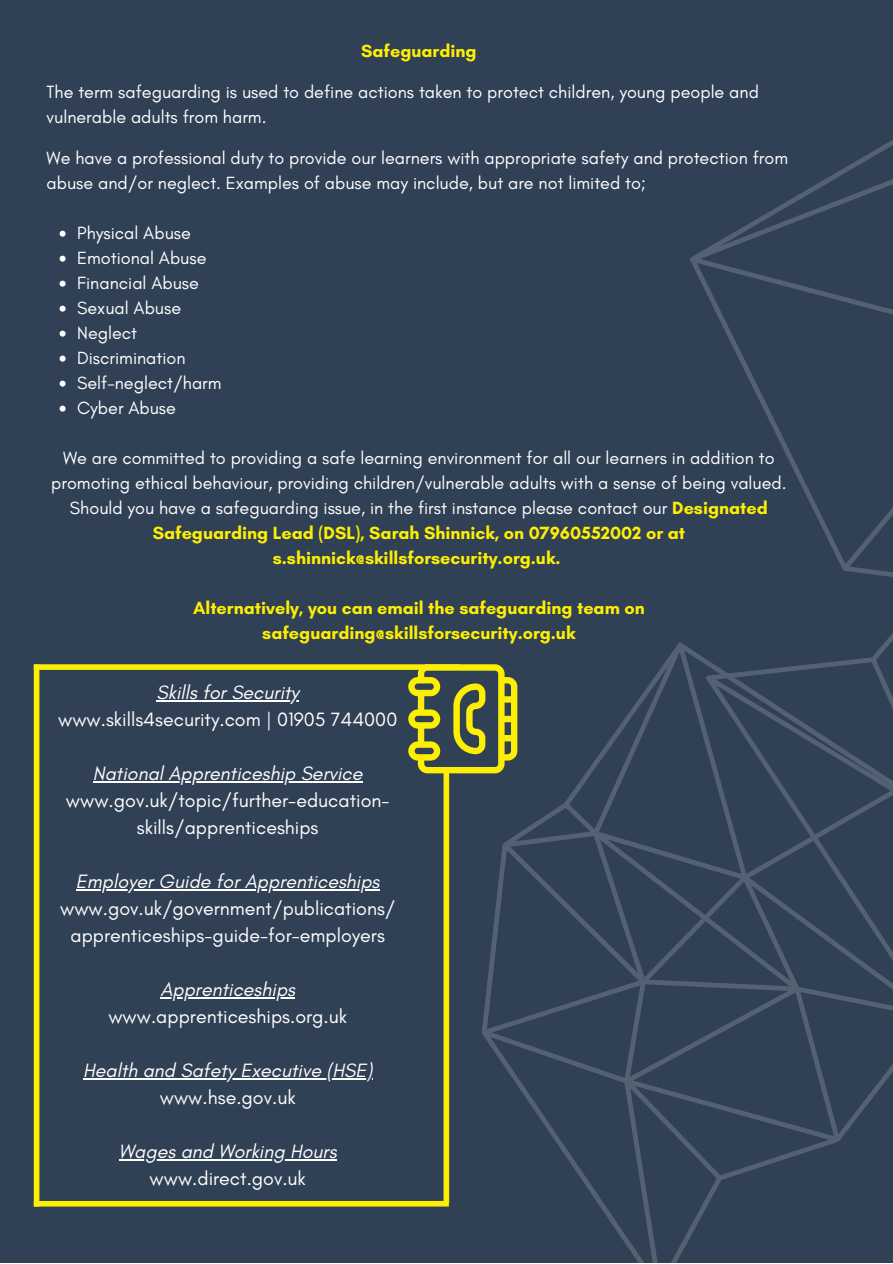
<style>
.page{position:relative;width:893px;height:1264px;background:#fff}
.page>*{position:absolute;margin:0;border:0;box-sizing:border-box;transform-origin:0 0}
.t1{font:19.65px/27px "Glacial Indifference";color:#fff;text-align:center}
.t2{font:italic 19.65px "Glacial Indifference";color:#fff}
.t3{font:18px/25px "Glacial Indifference";color:#fff}
.t4{font:700 18px/25px "Glacial Indifference";color:#fcef03;text-align:center}
.s1{font-weight:700;color:#fcef03}
</style>
<div class="page">
<div style="left:0;top:0;width:892px;height:1262px;background:#304055"></div>
<svg style="left:343px;top:684px;width:277px;height:551px"></svg>
<svg style="left:620px;top:853px;width:272px;height:409px"></svg>
<svg style="left:594px;top:140px;width:298px;height:713px"></svg>
<svg style="left:408px;top:664px;width:109px;height:109px"></svg>
<svg style="left:60px;top:231px;width:6px;height:6px"></svg>
<svg style="left:60px;top:256px;width:6px;height:6px"></svg>
<svg style="left:60px;top:281px;width:6px;height:6px"></svg>
<svg style="left:60px;top:306px;width:6px;height:6px"></svg>
<svg style="left:60px;top:330px;width:6px;height:6px"></svg>
<svg style="left:60px;top:355px;width:6px;height:6px"></svg>
<svg style="left:60px;top:380px;width:6px;height:6px"></svg>
<svg style="left:60px;top:405px;width:6px;height:6px"></svg>
<hr style="left:156px;top:700px;width:143px;height:1px;background:#fff">
<hr style="left:93px;top:781px;width:269px;height:1px;background:#fff">
<hr style="left:76px;top:889px;width:303px;height:1px;background:#fff">
<hr style="left:160px;top:997px;width:135px;height:1px;background:#fff">
<hr style="left:83px;top:1078px;width:289px;height:1px;background:#fff">
<hr style="left:119px;top:1159px;width:217px;height:1px;background:#fff">
<div style="left:34px;top:664px;width:426px;height:6px;background:#fcef03"></div>
<div style="left:34px;top:1200px;width:415px;height:6px;background:#fcef03"></div>
<div style="left:34px;top:664px;width:5px;height:542px;background:#fcef03"></div>
<div style="left:443px;top:769px;width:6px;height:434px;background:#fcef03"></div>
<p class="t4" style="left:361px;top:38px;width:117px">Safeguarding</p>
<p class="t3" style="left:47px;top:79px;width:713px">The term safeguarding is used to define actions taken to protect children, young people and vulnerable adults from harm.</p>
<p class="t3" style="left:47px;top:145px;width:743px">We have a professional duty to provide our learners with appropriate safety and protection from abuse and/or neglect. Examples of abuse may include, but are not limited to;</p>
<p class="t3" style="left:77px;top:220px;width:146px">Physical Abuse<br>Emotional Abuse<br>Financial Abuse<br>Sexual Abuse<br>Neglect<br>Discrimination<br>Self-neglect/harm<br>Cyber Abuse</p>
<p class="t3" style="left:51px;top:445px;width:736px;text-align:center">We are committed to providing a safe learning environment for all our learners in addition to promoting ethical behaviour, providing children/vulnerable adults with a sense of being valued.<br>Should you have a safeguarding issue, in the first instance please contact our <span class="s1">Designated Safeguarding Lead (DSL), Sarah Shinnick, on 07960552002 or at s.shinnick@skillsforsecurity.org.uk.</span></p>
<p class="t4" style="left:193px;top:594px;width:453px">Alternatively, you can email the safeguarding team on safeguarding@skillsforsecurity.org.uk</p>
<p class="t2" style="left:156px;top:680px;width:144px">Skills for Security</p>
<p class="t1" style="left:58px;top:706px;width:340px">www.skills4security.com | 01905 744000</p>
<p class="t2" style="left:93px;top:761px;width:271px">National Apprenticeship Service</p>
<p class="t1" style="left:66px;top:786px;width:325px">www.gov.uk/topic/further-education&shy;skills/apprenticeships</p>
<p class="t2" style="left:76px;top:869px;width:305px">Employer Guide for Apprenticeships</p>
<p class="t1" style="left:60px;top:894px;width:337px">www.gov.uk/government/publications/ apprenticeships-guide-for-employers</p>
<p class="t2" style="left:160px;top:977px;width:136px">Apprenticeships</p>
<p class="t1" style="left:108px;top:1002px;width:240px">www.apprenticeships.org.uk</p>
<p class="t2" style="left:83px;top:1058px;width:291px">Health and Safety Executive (HSE)</p>
<p class="t1" style="left:160px;top:1083px;width:137px">www.hse.gov.uk</p>
<p class="t2" style="left:119px;top:1139px;width:219px">Wages and Working Hours</p>
<p class="t1" style="left:149px;top:1164px;width:158px">www.direct.gov.uk</p>
</div>
